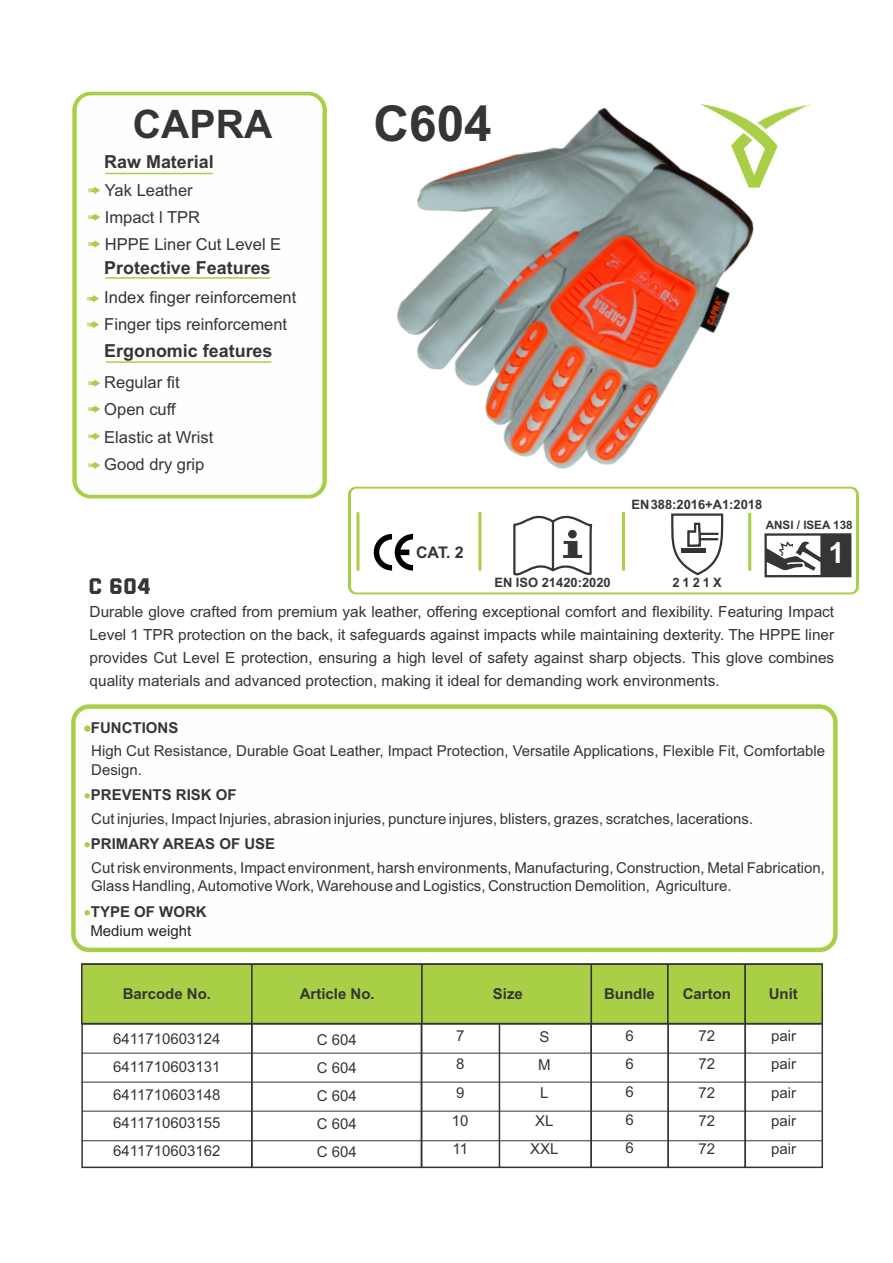
<style>
.page{position:relative;width:893px;height:1263px;background:#fff}
.page>*{position:absolute;margin:0;border:0;box-sizing:border-box;transform-origin:0 0}
.t1{font:700 49.5px "Arial";color:#373435}
.t2{font:700 39.3px "Arial";color:#373435}
.t3{font:700 28.95px "Arial";color:#fefefe}
.t4{font:22.5px "Versa Versa";color:#373435}
.t5{font:700 17.85px "Arial";color:#373435}
.t6{font:16.5px/27.5px "Arial";color:#373435}
.t7{font:700 16.05px "Arial";color:#373435}
.t8{font:15.3px/23px "Arial";color:#373435;text-align:justify}
.t9{font:15px/28px "Arial";color:#373435;text-align:justify}
.t10{font:700 15px "Arial";color:#373435}
.t11{font:15px "Arial";color:#212529}
.t12{font:700 12.9px "Arial";color:#373435}
.t13{font:700 11.55px "Arial";color:#373435}
.s1{color:#a8cf45}
.s2{font-weight:700}
</style>
<div class="page">
<img style="left:397px;top:108px;width:357px;height:361px">
<svg style="left:764px;top:533px;width:87px;height:44px"></svg>
<div style="left:73px;top:92px;width:254px;height:407px;background:#fefefe;border:4px solid #a8cf45;border-radius:17px"></div>
<svg style="left:88px;top:187px;width:12px;height:7px"></svg>
<svg style="left:88px;top:213px;width:12px;height:8px"></svg>
<svg style="left:88px;top:240px;width:12px;height:8px"></svg>
<svg style="left:87px;top:295px;width:12px;height:7px"></svg>
<svg style="left:87px;top:321px;width:12px;height:7px"></svg>
<svg style="left:88px;top:379px;width:12px;height:8px"></svg>
<svg style="left:88px;top:405px;width:12px;height:8px"></svg>
<svg style="left:88px;top:432px;width:12px;height:8px"></svg>
<svg style="left:88px;top:462px;width:12px;height:7px"></svg>
<svg style="left:700px;top:104px;width:111px;height:84px"></svg>
<div style="left:81px;top:997px;width:172px;height:171px;border:2px solid #373435"></div>
<div style="left:251px;top:997px;width:171px;height:171px;border:2px solid #373435"></div>
<div style="left:421px;top:997px;width:171px;height:171px;border:2px solid #373435"></div>
<div style="left:590px;top:997px;width:79px;height:171px;border:2px solid #373435"></div>
<div style="left:667px;top:997px;width:79px;height:171px;border:2px solid #373435"></div>
<div style="left:744px;top:997px;width:79px;height:171px;border:2px solid #373435"></div>
<hr style="left:82px;top:1053px;width:740px;height:1px;background:#373435">
<hr style="left:82px;top:1082px;width:740px;height:1px;background:#373435">
<hr style="left:82px;top:1111px;width:740px;height:1px;background:#373435">
<hr style="left:499px;top:998px;width:1px;height:169px;background:#373435">
<svg style="left:81px;top:963px;width:743px;height:62px"></svg>
<hr style="left:82px;top:1140px;width:740px;height:1px;background:#373435">
<div style="left:71px;top:704px;width:767px;height:248px;background:#fefefe;border:4px solid #a8cf45;border-radius:16px"></div>
<hr style="left:106px;top:173px;width:106px;height:1px;background:#a8cf45">
<hr style="left:106px;top:277px;width:163px;height:2px;background:#a8cf45">
<hr style="left:107px;top:361px;width:163px;height:2px;background:#a8cf45">
<hr style="left:748px;top:514px;width:3px;height:56px;background:#a8cf45">
<svg style="left:671px;top:513px;width:53px;height:63px"></svg>
<svg style="left:513px;top:515px;width:80px;height:61px"></svg>
<div style="left:568px;top:530px;width:8px;height:8px;background:#373435;border:1px solid #373435;border-radius:50%"></div>
<svg style="left:374px;top:534px;width:39px;height:37px"></svg>
<hr style="left:479px;top:513px;width:2px;height:57px;background:#a8cf45">
<hr style="left:622px;top:513px;width:3px;height:57px;background:#a8cf45">
<hr style="left:357px;top:513px;width:2px;height:57px;background:#a8cf45">
<div style="left:348px;top:486px;width:511px;height:109px;border:2px solid #a8cf45;border-radius:7px"></div>
<h2 class="t2" style="left:133px;top:109px;width:141px">CAPRA</h2>
<p class="t5" style="left:104px;top:155px;width:111px">Raw Material</p>
<p class="t6" style="left:105px;top:178px;width:178px">Yak Leather<br>Impact l TPR<br>HPPE Liner Cut Level E</p>
<p class="t6" style="left:104px;top:285px;width:194px">Index finger reinforcement<br>Finger tips reinforcement</p>
<p class="t5" style="left:104px;top:261px;width:168px">Protective Features</p>
<p class="t5" style="left:104px;top:344px;width:170px">Ergonomic features</p>
<p class="t6" style="left:104px;top:370px;width:111px">Regular fit<br>Open cuff<br>Elastic at Wrist<br>Good dry grip</p>
<h3 class="t4" style="left:89px;top:576px;width:64px">C 604</h3>
<h1 class="t1" style="left:373px;top:105px;width:120px">C604</h1>
<p class="t7" style="left:416px;top:546px;width:49px">CAT. 2</p>
<p class="t12" style="left:494px;top:578px;width:118px">EN ISO 21420:2020</p>
<p class="t12" style="left:632px;top:499px;width:132px">EN 388:2016+A1:2018</p>
<p class="t12" style="left:672px;top:578px;width:51px">2121X</p>
<p class="t13" style="left:766px;top:521px;width:88px">ANSI / ISEA 138</p>
<h3 class="t3" style="left:828px;top:542px;width:18px">1</h3>
<p class="t8" style="left:90px;top:602px;width:746px">Durable glove crafted from premium yak leather, offering exceptional comfort and flexibility. Featuring Impact Level 1 TPR protection on the back, it safeguards against impacts while maintaining dexterity. The HPPE liner provides Cut Level E protection, ensuring a high level of safety against sharp objects. This glove combines quality materials and advanced protection, making it ideal for demanding work environments.</p>
<p class="t10" style="left:84px;top:722px;width:96px"><span class="s1">•</span>FUNCTIONS</p>
<p class="t9" style="left:91px;top:743px;width:735px;line-height:18.6px">High Cut Resistance, Durable Goat Leather, Impact Protection, Versatile Applications, Flexible Fit, Comfortable<br>Design.</p>
<p class="t9" style="left:91px;top:806px;width:663px">Cut injuries, Impact Injuries, abrasion injuries, puncture injures, blisters, grazes, scratches, lacerations.</p>
<p class="t9" style="left:91px;top:833px;width:735px;line-height:24px;text-indent:-7px"><span class="s1">•</span><span class="s2">PRIMARY AREAS OF USE<br></span>Cut risk environments, Impact environment, harsh environments, Manufacturing, Construction, Metal Fabrication,</p>
<p class="t9" style="left:91px;top:873px;width:642px">Glass Handling, Automotive Work, Warehouse and Logistics, Construction Demolition, Agriculture.</p>
<p class="t11" style="left:90px;top:925px;width:102px">Medium weight</p>
<p class="t10" style="left:84px;top:789px;width:154px"><span class="s1">•</span>PREVENTS RISK OF</p>
<p class="t10" style="left:84px;top:906px;width:124px"><span class="s1">•</span>TYPE OF WORK</p>
<p class="t10" style="left:123px;top:988px;width:90px">Barcode No.</p>
<p class="t10" style="left:300px;top:988px;width:77px">Article No.</p>
<p class="t10" style="left:493px;top:988px;width:32px">Size</p>
<p class="t10" style="left:604px;top:988px;width:52px">Bundle</p>
<p class="t10" style="left:683px;top:988px;width:50px">Carton</p>
<p class="t10" style="left:769px;top:988px;width:31px">Unit</p>
<p class="t9" style="left:113px;top:1026px;width:109px">6411710603124<br>6411710603131<br>6411710603148<br>6411710603155<br>6411710603162</p>
<p class="t9" style="left:317px;top:1027px;width:42px">C 604<br>C 604<br>C 604<br>C 604<br>C 604</p>
<p class="t9" style="left:626px;top:1023px;width:10px">6<br>6<br>6<br>6<br>6</p>
<p class="t9" style="left:698px;top:1023px;width:18px">72<br>72<br>72<br>72<br>72</p>
<p class="t9" style="left:771px;top:1023px;width:27px">pair pair pair pair pair</p>
<p class="t9" style="left:452px;top:1023px;width:18px;text-align:left">7<br>8<br>9<br>10<br>11</p>
<p class="t9" style="left:530px;top:1024px;width:30px;text-align:center">S<br>M<br>L<br>XL<br>XXL</p>
</div>
